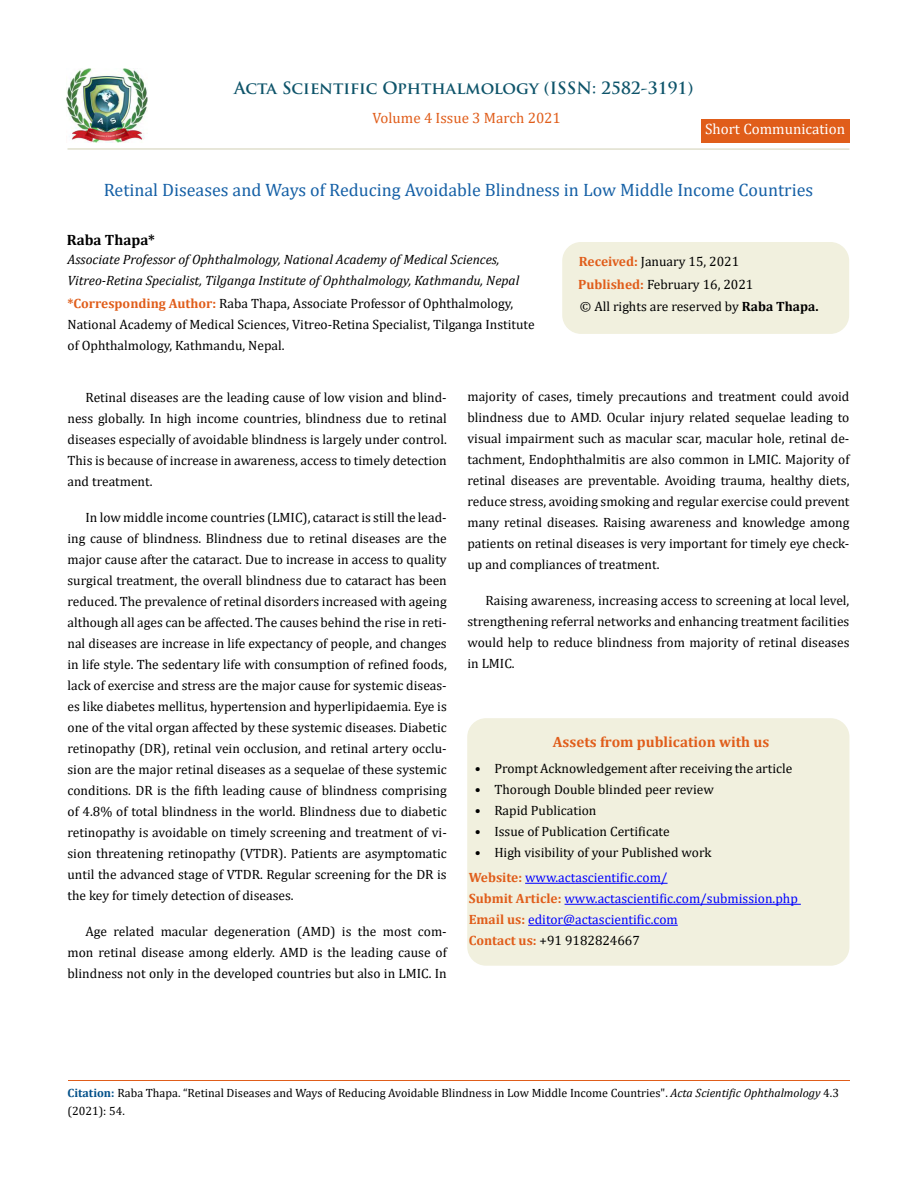
<style>
.page{position:relative;width:917px;height:1188px;background:#fff}
.page>*{position:absolute;margin:0;border:0;box-sizing:border-box;transform-origin:0 0}
.t1{font:18px "Cambria";color:#1560a6}
.t2{font:700 16.5px "Trajan Pro";color:#0e546a}
.t3{font:700 15px "Cambria";color:#e05d1a}
.t4{font:15px "Cambria";color:#e05d1a}
.t5{font:15px "Cambria";color:#fff}
.t6{font:700 15px "Cambria";color:#000}
.t7{font:13.5px/21px "Cambria";color:#000;text-align:justify}
.t8{font:italic 13.5px/21px "Cambria";color:#000}
.t9{font:13.5px/21px "Cambria";color:#00f}
.t10{font:12px/18px "Cambria";color:#000}
.s1{font-weight:700;color:#e05d1a}
.s2{font-weight:700}
.s3{color:#000}
.s4{font-weight:700;color:#035089}
.s5{font-style:italic}
</style>
<div class="page">
<img style="left:67px;top:68px;width:80px;height:74px">
<div style="left:700px;top:119px;width:149px;height:23px;background:#e05d1a"></div>
<div style="left:563px;top:243px;width:285px;height:90px;background:#f1f0de;border-radius:18px"></div>
<div style="left:562px;top:242px;width:287px;height:92px;border:2px solid #f1f0de;border-radius:18px"></div>
<div style="left:468px;top:719px;width:380px;height:246px;background:#f1f0de;border-radius:18px"></div>
<div style="left:467px;top:718px;width:382px;height:248px;border:2px solid #f1f0de;border-radius:18px"></div>
<hr style="left:525px;top:883px;width:142px;height:1px;background:#00f">
<hr style="left:564px;top:904px;width:236px;height:1px;background:#00f">
<hr style="left:528px;top:925px;width:149px;height:1px;background:#00f">
<hr style="left:68px;top:1081px;width:781px;height:1px;background:#e05d1a">
<hr style="left:67px;top:148px;width:782px;height:2px;background:#e0dfcd">
<p class="t2" style="left:234px;top:77px;width:461px">Acta Scientific Ophthalmology (ISSN: 2582-3191)</p>
<p class="t4" style="left:372px;top:109px;width:190px">Volume 4 Issue 3 March 2021</p>
<p class="t5" style="left:705px;top:120px;width:141px">Short Communication</p>
<h1 class="t1" style="left:104px;top:180px;width:711px">Retinal Diseases and Ways of Reducing Avoidable Blindness in Low Middle Income Countries</h1>
<p class="t6" style="left:67px;top:229px;width:90px">Raba Thapa*</p>
<p class="t8" style="left:67px;top:249px;width:453px">Associate Professor of Ophthalmology, National Academy of Medical Sciences,<br>Vitreo-Retina Specialist, Tilganga Institute of Ophthalmology, Kathmandu, Nepal</p>
<p class="t7" style="left:67px;top:293px;width:468px;text-align:left"><span class="s1">*Corresponding Author:</span> Raba Thapa, Associate Professor of Ophthalmology,<br>National Academy of Medical Sciences, Vitreo-Retina Specialist, Tilganga Institute of Ophthalmology, Kathmandu, Nepal.</p>
<p class="t7" style="left:578px;top:250px;width:177px;line-height:23px"><span class="s1">Received:</span> January 15, 2021<br><span class="s1">Published:</span> February 16, 2021</p>
<p class="t7" style="left:580px;top:295px;width:240px">© All rights are reserved by <span class="s2">Raba Thapa.</span></p>
<p class="t7" style="left:67px;top:387px;width:381px;text-indent:18px">Retinal diseases are the leading cause of low vision and blind&shy;ness globally. In high income countries, blindness due to retinal diseases especially of avoidable blindness is largely under control.<br>This is because of increase in awareness, access to timely detection and treatment.</p>
<p class="t7" style="left:67px;top:507px;width:381px;text-indent:18px">In low middle income countries (LMIC), cataract is still the lead&shy;ing cause of blindness. Blindness due to retinal diseases are the major cause after the cataract. Due to increase in access to quality surgical treatment, the overall blindness due to cataract has been reduced. The prevalence of retinal disorders increased with ageing although all ages can be affected. The causes behind the rise in reti&shy;nal diseases are increase in life expectancy of people, and changes in life style. The sedentary life with consumption of refined foods, lack of exercise and stress are the major cause for systemic diseas&shy;es like diabetes mellitus, hypertension and hyperlipidaemia. Eye is one of the vital organ affected by these systemic diseases. Diabetic retinopathy (DR), retinal vein occlusion, and retinal artery occlu&shy;sion are the major retinal diseases as a sequelae of these systemic conditions. DR is the fifth leading cause of blindness comprising of 4.8% of total blindness in the world. Blindness due to diabetic retinopathy is avoidable on timely screening and treatment of vi&shy;sion threatening retinopathy (VTDR). Patients are asymptomatic until the advanced stage of VTDR. Regular screening for the DR is the key for timely detection of diseases.</p>
<p class="t7" style="left:67px;top:921px;width:381px;text-indent:18px">Age related macular degeneration (AMD) is the most com&shy;mon retinal disease among elderly. AMD is the leading cause of blindness not only in the developed countries but also in LMIC. In</p>
<p class="t7" style="left:467px;top:385px;width:383px">majority of cases, timely precautions and treatment could avoid blindness due to AMD. Ocular injury related sequelae leading to visual impairment such as macular scar, macular hole, retinal de&shy;tachment, Endophthalmitis are also common in LMIC. Majority of retinal diseases are preventable. Avoiding trauma, healthy diets, reduce stress, avoiding smoking and regular exercise could prevent many retinal diseases. Raising awareness and knowledge among patients on retinal diseases is very important for timely eye check&shy;up and compliances of treatment.</p>
<p class="t7" style="left:467px;top:590px;width:383px;text-indent:18px">Raising awareness, increasing access to screening at local level, strengthening referral networks and enhancing treatment facilities would help to reduce blindness from majority of retinal diseases in LMIC.</p>
<p class="t3" style="left:553px;top:731px;width:218px">Assets from publication with us</p>
<p class="t7" style="left:475px;top:758px;width:319px">• Prompt Acknowledgement after receiving the article</p>
<p class="t7" style="left:475px;top:779px;width:240px">• Thorough Double blinded peer review</p>
<p class="t7" style="left:475px;top:800px;width:123px">• Rapid Publication</p>
<p class="t7" style="left:475px;top:821px;width:196px">• Issue of Publication Certificate</p>
<p class="t7" style="left:475px;top:842px;width:238px">• High visibility of your Published work</p>
<p class="t9" style="left:468px;top:867px;width:330px"><span class="s1">Website:</span> www.actascientific.com/<br><span class="s1">Submit Article:</span> www.actascientific.com/submission.php <span class="s1">Email us:</span> editor@actascientific.com<br><span class="s1">Contact us:</span> <span class="s3">+91 9182824667</span></p>
<p class="t10" style="left:68px;top:1084px;width:773px"><span class="s4">Citation:</span> Raba Thapa. “Retinal Diseases and Ways of Reducing Avoidable Blindness in Low Middle Income Countries". <span class="s5">Acta Scientific Ophthalmology</span> 4.3 (2021): 54.</p>
</div>
